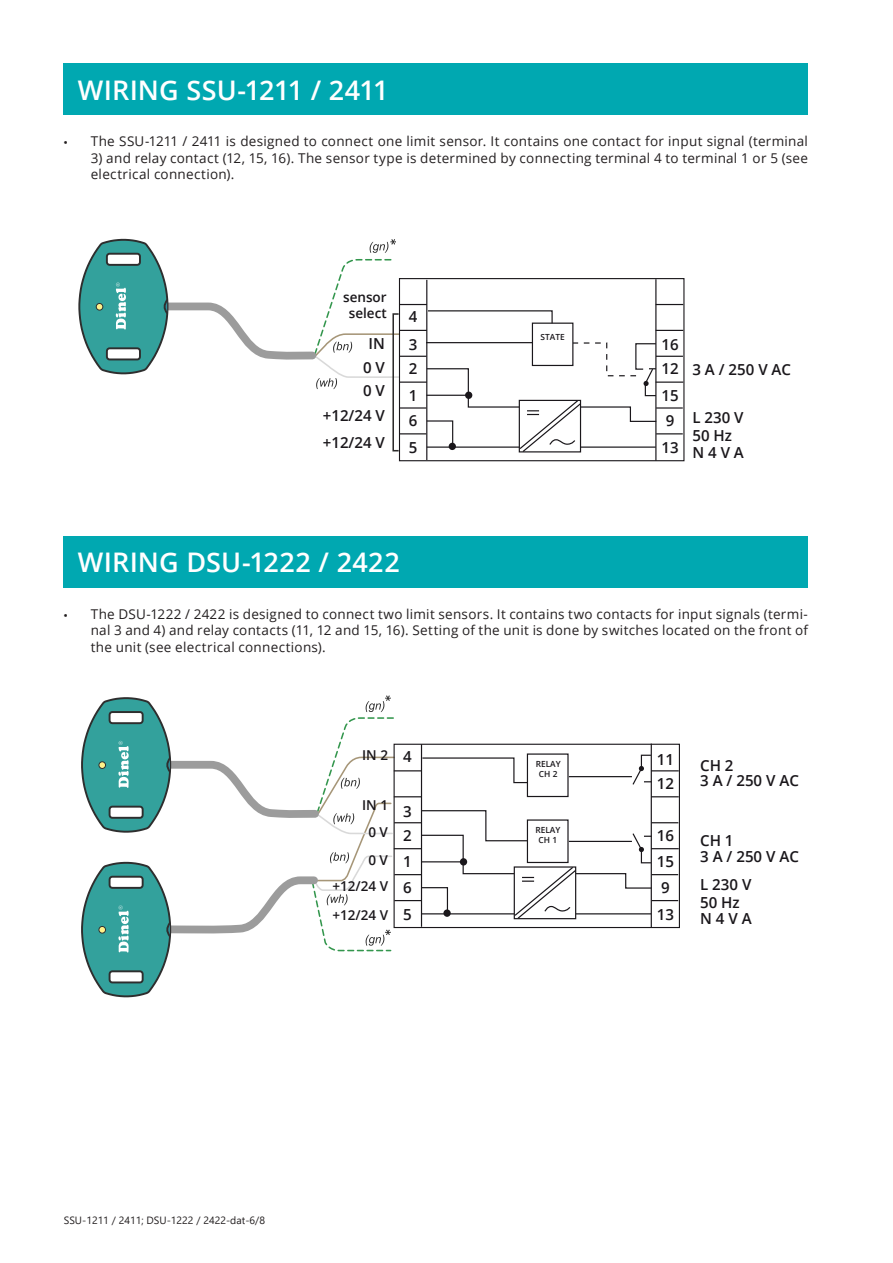
<style>
.page{position:relative;width:893px;height:1263px;background:#fff}
.page>*{position:absolute;margin:0;border:0;box-sizing:border-box;transform-origin:0 0}
.nadpis-CZ{font:600 27px "Open Sans";letter-spacing:.005em;color:#fff}
.t1{font:600 15.3px/18.3px "Open Sans";color:#1a171b}
.t2{font:600 15.15px/18.3px "Open Sans";color:#1a171b}
.t3{font:600 13.65px/16.4px "Open Sans";color:#1a171b;text-align:center}
.t4{font:13.5px/16.2px "Open Sans";letter-spacing:.02em;color:#231f20}
.t5{font:10.5px "Segoe UI";color:#231f20}
.t6{font:600 8.4px/10.2px "Open Sans";color:#1a171b;text-align:center}
.s1{font-family:"Myriad Pro"}
</style>
<div class="page">
<div style="left:64px;top:64px;width:744px;height:51px;background:#00a8b1"></div>
<div style="left:64px;top:536px;width:744px;height:51px;background:#00a8b1"></div>
<hr style="left:426px;top:280px;width:1px;height:180px;background:#1a171b">
<hr style="left:655px;top:279px;width:1px;height:182px;background:#1a171b">
<svg style="left:78px;top:239px;width:605px;height:214px"></svg>
<svg style="left:81px;top:695px;width:598px;height:302px"></svg>
<p class="nadpis-CZ" style="left:78px;top:71px;width:312px">WIRING SSU-1211 / 2411</p>
<p class="t4" style="left:64px;top:133px;width:746px"><span class="s1">•</span> The SSU-1211 / 2411 is designed to connect one limit sensor. It contains one contact for input signal (terminal</p>
<p class="t4" style="left:91px;top:149px;width:719px">3) and relay contact (12, 15, 16). The sensor type is determined by connecting terminal 4 to terminal 1 or 5 (see electrical connection).</p>
<p class="t3" style="left:343px;top:289px;width:45px">sensor select</p>
<p class="t3" style="left:343px;top:306px;width:45px">sensor</p>
<p class="t2" style="left:409px;top:307px;width:10px">4</p>
<p class="t2" style="left:369px;top:334px;width:18px">IN</p>
<p class="t2" style="left:409px;top:324px;width:10px">4</p>
<p class="t2" style="left:409px;top:335px;width:10px">3</p>
<p class="t6" style="left:541px;top:332px;width:26px">STATE</p>
<p class="t2" style="left:661px;top:335px;width:19px">16</p>
<p class="t2" style="left:369px;top:351px;width:18px">IN</p>
<p class="t2" style="left:363px;top:358px;width:23px">0 V</p>
<p class="t2" style="left:409px;top:352px;width:10px">3</p>
<p class="t2" style="left:409px;top:359px;width:10px">2</p>
<p class="t2" style="left:661px;top:352px;width:19px">16</p>
<p class="t2" style="left:661px;top:359px;width:19px">12</p>
<p class="t2" style="left:692px;top:360px;width:100px">3 A / 250 V AC</p>
<p class="t2" style="left:363px;top:375px;width:23px">0 V</p>
<p class="t2" style="left:363px;top:381px;width:23px">0 V</p>
<p class="t2" style="left:363px;top:398px;width:23px">0 V</p>
<p class="t2" style="left:323px;top:406px;width:64px">+12/24 V</p>
<p class="t2" style="left:323px;top:423px;width:64px">+12/24 V</p>
<p class="t2" style="left:323px;top:433px;width:64px">+12/24 V</p>
<p class="t2" style="left:409px;top:376px;width:10px">2</p>
<p class="t2" style="left:409px;top:386px;width:10px">1</p>
<p class="t2" style="left:409px;top:403px;width:10px">1</p>
<p class="t2" style="left:409px;top:411px;width:10px">6</p>
<p class="t2" style="left:409px;top:428px;width:10px">6</p>
<p class="t2" style="left:409px;top:438px;width:10px">5</p>
<p class="t2" style="left:661px;top:376px;width:19px">12</p>
<p class="t2" style="left:661px;top:386px;width:19px">15</p>
<p class="t2" style="left:661px;top:403px;width:19px">15</p>
<p class="t2" style="left:666px;top:411px;width:10px">9</p>
<p class="t2" style="left:666px;top:428px;width:10px">9</p>
<p class="t2" style="left:661px;top:438px;width:19px">13</p>
<p class="t2" style="left:692px;top:408px;width:53px">L 230 V<br>50 Hz</p>
<p class="t2" style="left:692px;top:425px;width:53px">L 230 V<br>50 Hz</p>
<p class="t2" style="left:692px;top:443px;width:53px">N 4 V A</p>
<p class="nadpis-CZ" style="left:78px;top:544px;width:324px">WIRING DSU-1222 / 2422</p>
<p class="t4" style="left:91px;top:606px;width:719px;text-align:justify;text-indent:-27px"><span class="s1">•</span> The DSU-1222 / 2422 is designed to connect two limit sensors. It contains two contacts for input signals (termi&shy;nal 3 and 4) and relay contacts (11, 12 and 15, 16). Setting of the unit is done by switches located on the front of the unit (see electrical connections).</p>
<p class="t3" style="left:362px;top:747px;width:27px">IN 2</p>
<p class="t1" style="left:403px;top:746px;width:10px">4</p>
<p class="t3" style="left:362px;top:797px;width:27px">IN 1</p>
<p class="t3" style="left:368px;top:806px;width:21px">0 V</p>
<p class="t1" style="left:403px;top:801px;width:10px">3</p>
<p class="t1" style="left:403px;top:809px;width:10px">2</p>
<p class="t3" style="left:368px;top:823px;width:21px">0 V</p>
<p class="t1" style="left:403px;top:826px;width:10px">2</p>
<p class="t1" style="left:403px;top:835px;width:10px">1</p>
<p class="t3" style="left:368px;top:852px;width:21px">0 V</p>
<p class="t1" style="left:403px;top:852px;width:10px">1</p>
<p class="t1" style="left:403px;top:861px;width:10px">6</p>
<p class="t3" style="left:332px;top:877px;width:57px">+12/24 V</p>
<p class="t1" style="left:403px;top:878px;width:10px">6</p>
<p class="t1" style="left:403px;top:888px;width:10px">5</p>
<p class="t3" style="left:332px;top:906px;width:57px">+12/24 V</p>
<p class="t1" style="left:403px;top:905px;width:10px">5</p>
<p class="t5" style="left:64px;top:1211px;width:203px">SSU-1211 / 2411; DSU-1222 / 2422-dat-6/8</p>
<p class="t6" style="left:536px;top:758px;width:27px">RELAY<br>CH 2</p>
<p class="t6" style="left:535px;top:824px;width:27px">RELAY<br>CH 1</p>
<p class="t1" style="left:657px;top:750px;width:19px">11</p>
<p class="t1" style="left:657px;top:757px;width:19px">12</p>
<p class="t1" style="left:657px;top:774px;width:19px">12</p>
<p class="t1" style="left:700px;top:757px;width:100px;line-height:15.6px">CH 2<br>3 A / 250 V AC</p>
<p class="t1" style="left:657px;top:826px;width:19px">16</p>
<p class="t1" style="left:657px;top:835px;width:19px">15</p>
<p class="t1" style="left:657px;top:852px;width:19px">15</p>
<p class="t1" style="left:661px;top:861px;width:10px">9</p>
<p class="t1" style="left:661px;top:878px;width:10px">9</p>
<p class="t1" style="left:657px;top:888px;width:19px">13</p>
<p class="t1" style="left:657px;top:905px;width:19px">13</p>
<p class="t1" style="left:700px;top:833px;width:100px;line-height:15.6px">CH 1<br>3 A / 250 V AC</p>
<p class="t1" style="left:700px;top:858px;width:53px">L 230 V<br>50 Hz</p>
<p class="t1" style="left:700px;top:875px;width:53px">L 230 V<br>50 Hz</p>
<p class="t1" style="left:700px;top:892px;width:53px">N 4 V A</p>
<p class="t1" style="left:700px;top:909px;width:53px">N 4 V A</p>
</div>
